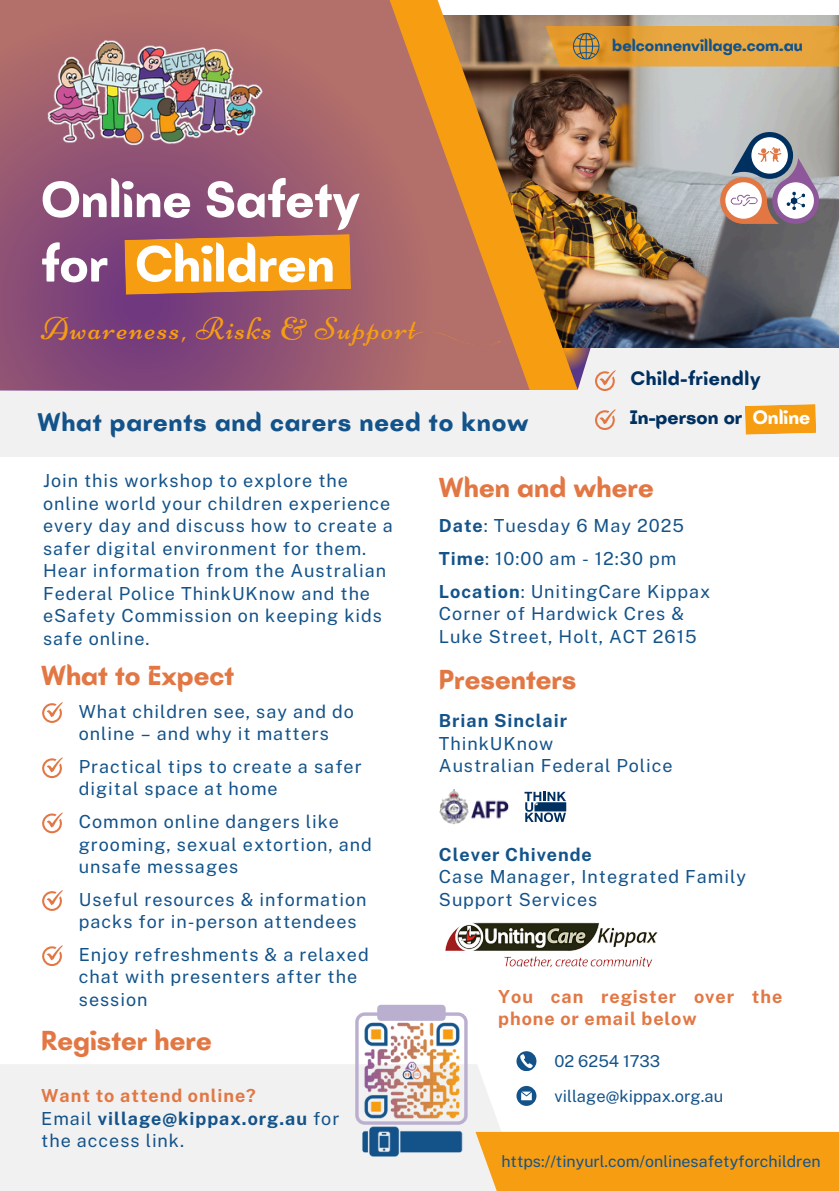
<style>
.page{position:relative;width:839px;height:1191px;background:#fff}
.page>*{position:absolute;margin:0;border:0;box-sizing:border-box;transform-origin:0 0}
.t1{font:700 52.2px/64.4px "Batangas";color:#fff}
.t2{font:31.6px "Niconne";letter-spacing:.05em;color:#f79d12}
.t3{font:700 28.2px "Batangas";color:#e27744}
.t4{font:700 26.2px "Batangas";letter-spacing:.03em;color:#13538a}
.t5{font:700 20px "Batangas";color:#003060}
.t6{font:700 20px "Batangas";letter-spacing:.03em;color:#003060}
.t7{font:18px/22.4px "Public Sans";letter-spacing:.055em;color:#13538a}
.t8{font:700 18px/22.4px "Public Sans";letter-spacing:.055em;color:#e27744}
.t9{font:700 17px "Batangas";color:#13538a}
.t10{font:16.4px "Public Sans";color:#13538a}
.t11{font:16px "Public Sans";color:#13538a}
.s1{color:#fff}
.s2{font-weight:700;color:#e27744}
.s3{font-weight:700}
</style>
<div class="page">
<div style="left:0;top:1064px;width:527px;height:127px;background:#f1f1f1"></div>
<div style="left:475px;top:1132px;width:363px;height:59px;background:#f79d12"></div>
<svg style="left:516px;top:1086px;width:20px;height:19px"></svg>
<div style="left:377px;top:1005px;width:68px;height:16px;background:#bbafd0;border-radius:4px"></div>
<img style="left:342px;top:1017px;width:139px;height:139px">
<svg style="left:516px;top:1051px;width:20px;height:20px"></svg>
<svg style="left:42px;top:702px;width:21px;height:21px"></svg>
<svg style="left:42px;top:757px;width:21px;height:21px"></svg>
<svg style="left:42px;top:813px;width:21px;height:20px"></svg>
<svg style="left:42px;top:890px;width:21px;height:21px"></svg>
<svg style="left:42px;top:945px;width:21px;height:21px"></svg>
<div style="left:0;top:348px;width:838px;height:109px;background:#ebebeb"></div>
<img style="left:577px;top:16px;width:261px;height:331px">
<img style="left:529px;top:15px;width:48px;height:375px">
<svg style="left:457px;top:15px;width:72px;height:375px;background:#b1753a"></svg>
<svg style="left:0;top:0;width:457px;height:390px;background:#9e5e6d"></svg>
<img style="left:38px;top:32px;width:229px;height:125px">
<svg style="left:720px;top:132px;width:99px;height:92px"></svg>
<svg style="left:124px;top:234px;width:227px;height:61px;background:#ea931d"></svg>
<svg style="left:745px;top:404px;width:71px;height:31px;background:#f6a426"></svg>
<svg style="left:532px;top:327px;width:83px;height:64px"></svg>
<svg style="left:595px;top:409px;width:20px;height:21px"></svg>
<svg style="left:545px;top:26px;width:293px;height:41px;background:#e1a03d"></svg>
<img style="left:445px;top:922px;width:213px;height:44px">
<img style="left:439px;top:789px;width:70px;height:35px">
<svg style="left:524px;top:792px;width:42px;height:30px"></svg>
<svg style="left:411px;top:331px;width:90px;height:16px"></svg>
<p class="t1" style="left:41px;top:167px;width:320px">Online Safety for Children</p>
<h6 class="t2" style="left:41px;top:310px;width:376px">Awareness, Risks &amp; Support</h6>
<h6 class="t4" style="left:38px;top:406px;width:492px">What parents and carers need to know</h6>
<h3 class="t9" style="left:612px;top:36px;width:192px">belconnenvillage.com.au</h3>
<h6 class="t6" style="left:631px;top:367px;width:131px">Child-friendly</h6>
<h6 class="t5" style="left:630px;top:406px;width:182px">In-person or <span class="s1">Online</span></h6>
<h3 class="t7" style="left:43px;top:470px;width:351px">Join this workshop to explore the online world your children experience every day and discuss how to create a safer digital environment for them.<br>Hear information from the Australian Federal Police ThinkUKnow and the eSafety Commission on keeping kids safe online.</h3>
<p class="t3" style="left:41px;top:658px;width:194px">What to Expect</p>
<p class="t7" style="left:79px;top:700px;width:276px">What children see, say and do online – and why it matters</p>
<p class="t7" style="left:79px;top:755px;width:284px">Practical tips to create a safer digital space at home</p>
<h1 class="t7" style="left:79px;top:810px;width:294px">Common online dangers like grooming, sexual extortion, and unsafe messages</h1>
<h2 class="t7" style="left:79px;top:888px;width:289px">Useful resources &amp; information packs for in-person attendees</h2>
<p class="t7" style="left:79px;top:943px;width:291px">Enjoy refreshments &amp; a relaxed chat with presenters after the session</p>
<p class="t3" style="left:41px;top:1024px;width:172px">Register here</p>
<p class="t7" style="left:41px;top:1085px;width:299px"><span class="s2">Want to attend online?<br></span>Email <span class="s3">village@kippax.org.au</span> for the access link.</p>
<h5 class="t3" style="left:439px;top:471px;width:216px">When and where</h5>
<p class="t7" style="left:439px;top:514px;width:246px"><span class="s3">Date</span>: Tuesday 6 May 2025</p>
<h4 class="t7" style="left:439px;top:547px;width:239px"><span class="s3">Time</span>: 10:00 am - 12:30 pm</h4>
<p class="t7" style="left:439px;top:580px;width:273px"><span class="s3">Location</span>: UnitingCare Kippax<br>Corner of Hardwick Cres &amp;<br>Luke Street, Holt, ACT 2615</p>
<p class="t3" style="left:439px;top:663px;width:139px">Presenters</p>
<h3 class="t7" style="left:439px;top:709px;width:235px"><span class="s3">Brian Sinclair<br></span>ThinkUKnow<br>Australian Federal Police</h3>
<p class="t7" style="left:439px;top:843px;width:308px"><span class="s3">Clever Chivende<br></span>Case Manager, Integrated Family<br>Support Services</p>
<h3 class="t8" style="left:498px;top:985px;width:285px">You can register over the phone or email below</h3>
<h6 class="t10" style="left:554px;top:1051px;width:107px">02 6254 1733</h6>
<p class="t10" style="left:554px;top:1086px;width:170px">village@kippax.org.au</p>
<h4 class="t11" style="left:501px;top:1152px;width:321px">https://tinyurl.com/onlinesafetyforchildren</h4>
</div>
